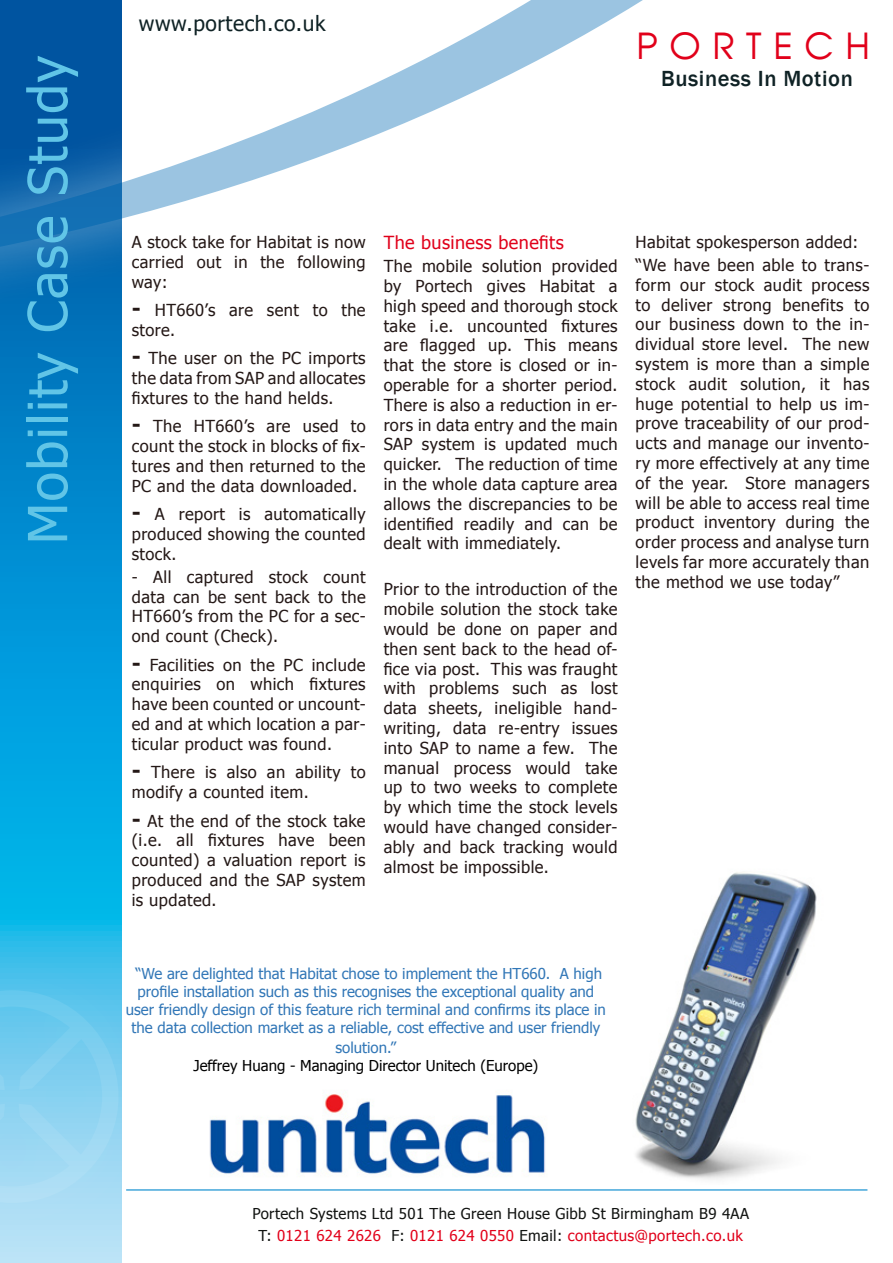
<style>
.page{position:relative;width:893px;height:1263px;background:#fff}
.page>*{position:absolute;margin:0;border:0;box-sizing:border-box;transform-origin:0 0}
.t1{font:54px "Tahoma";letter-spacing:.025em;color:#61c5e7}
.t2{font:36px "Moderne";color:#e1001a}
.t3{font:500 22.5px "Franklin Gothic";letter-spacing:.025em;color:#0f2225}
.t4{font:21px "Tahoma";letter-spacing:.025em;color:#0f2225}
.t5{font:18px "Tahoma";letter-spacing:.025em;color:#e0001a}
.t6{font:16.5px/19.8px "Tahoma";letter-spacing:.025em;color:#241817;text-align:justify}
.t7{font:16.5px/19.8px "Tahoma";letter-spacing:.025em;color:#241816;text-align:justify}
.t8{font:15px/18px "Tahoma";color:#3277b7;text-align:center}
.t9{font:15px/21.3px "Tahoma";letter-spacing:.025em;color:#111311;text-align:center}
.t10{font:15px "Tahoma";color:#000}
.s1{font-weight:700;font-size:21px}
.s2{color:#e2001a}
.s3{color:#e0001a}
</style>
<div class="page">
<svg style="left:0;top:351px;width:121px;height:912px;background:#0399d8"></svg>
<svg style="left:0;top:0;width:643px;height:287px"></svg>
<svg style="left:0;top:938px;width:122px;height:317px;background:#79cff0"></svg>
<svg style="left:0;top:990px;width:118px;height:213px;background:#88d1f0"></svg>
<hr style="left:126px;top:1189px;width:741px;height:2px;background:#44a7da">
<img style="left:635px;top:872px;width:182px;height:308px">
<img style="left:209px;top:1094px;width:337px;height:81px">
<h1 class="t1" style="left:11px;top:544px;width:490px;rotate:-90deg">Mobility Case Study</h1>
<p class="t4" style="left:139px;top:9px;width:188px">www.portech.co.uk</p>
<h2 class="t2" style="left:636px;top:23px;width:235px">P O R T E C H</h2>
<h3 class="t3" style="left:661px;top:64px;width:193px">Business In Motion</h3>
<p class="t7" style="left:132px;top:231px;width:235px">A stock take for Habitat is now carried out in the following way:</p>
<p class="t7" style="left:132px;top:299px;width:235px"><span class="s1">-</span> HT660’s are sent to the store.</p>
<p class="t7" style="left:132px;top:347px;width:235px"><span class="s1">-</span> The user on the PC imports the data from SAP and allocates fixtures to the hand helds.</p>
<p class="t7" style="left:132px;top:415px;width:235px"><span class="s1">-</span> The HT660’s are used to count the stock in blocks of fix&shy;tures and then returned to the PC and the data downloaded.</p>
<p class="t7" style="left:132px;top:503px;width:235px"><span class="s1">-</span> A report is automatically produced showing the counted stock.</p>
<p class="t7" style="left:132px;top:566px;width:235px">- All captured stock count data can be sent back to the HT660’s from the PC for a sec&shy;ond count (Check).</p>
<p class="t7" style="left:132px;top:654px;width:235px"><span class="s1">-</span> Facilities on the PC include enquiries on which fixtures have been counted or uncount&shy;ed and at which location a par&shy;ticular product was found.</p>
<p class="t7" style="left:132px;top:761px;width:235px"><span class="s1">-</span> There is also an ability to modify a counted item.</p>
<p class="t7" style="left:132px;top:810px;width:235px"><span class="s1">-</span> At the end of the stock take (i.e. all fixtures have been counted) a valuation report is produced and the SAP system is updated.</p>
<p class="t5" style="left:384px;top:230px;width:182px">The business benefits</p>
<p class="t6" style="left:384px;top:255px;width:235px">The mobile solution provided by Portech gives Habitat a high speed and thorough stock take i.e. uncounted fixtures are flagged up. This means that the store is closed or in&shy;operable for a shorter period.<br>There is also a reduction in er&shy;rors in data entry and the main SAP system is updated much quicker. The reduction of time in the whole data capture area allows the discrepancies to be identified readily and can be dealt with immediately.</p>
<p class="t6" style="left:384px;top:579px;width:235px">Prior to the introduction of the mobile solution the stock take would be done on paper and then sent back to the head of&shy;fice via post. This was fraught with problems such as lost data sheets, ineligible hand&shy;writing, data re-entry issues into SAP to name a few. The manual process would take up to two weeks to complete by which time the stock levels would have changed consider&shy;ably and back tracking would almost be impossible.</p>
<p class="t6" style="left:636px;top:230px;width:235px;line-height:23.1px">Habitat spokesperson added: “We have been able to trans-</p>
<p class="t6" style="left:636px;top:274px;width:235px">form our stock audit process to deliver strong benefits to our business down to the in&shy;dividual store level. The new system is more than a simple stock audit solution, it has huge potential to help us im&shy;prove traceability of our prod&shy;ucts and manage our invento&shy;ry more effectively at any time of the year. Store managers will be able to access real time product inventory during the order process and analyse turn levels far more accurately than the method we use today”</p>
<p class="t8" style="left:126px;top:964px;width:482px">“We are delighted that Habitat chose to implement the HT660. A high profile installation such as this recognises the exceptional quality and user friendly design of this feature rich terminal and confirms its place in the data collection market as a reliable, cost effective and user friendly</p>
<p class="t8" style="left:336px;top:1038px;width:62px">solution.”</p>
<p class="t10" style="left:193px;top:1055px;width:346px">Jeffrey Huang - Managing Director Unitech (Europe)</p>
<p class="t9" style="left:252px;top:1202px;width:498px">Portech Systems Ltd 501 The Green House Gibb St Birmingham B9 4AA<br>T: <span class="s2">0121 624 2626</span> F: <span class="s2">0121 624 0550</span> Email: <span class="s3">contactus@portech.co.uk</span></p>
</div>
